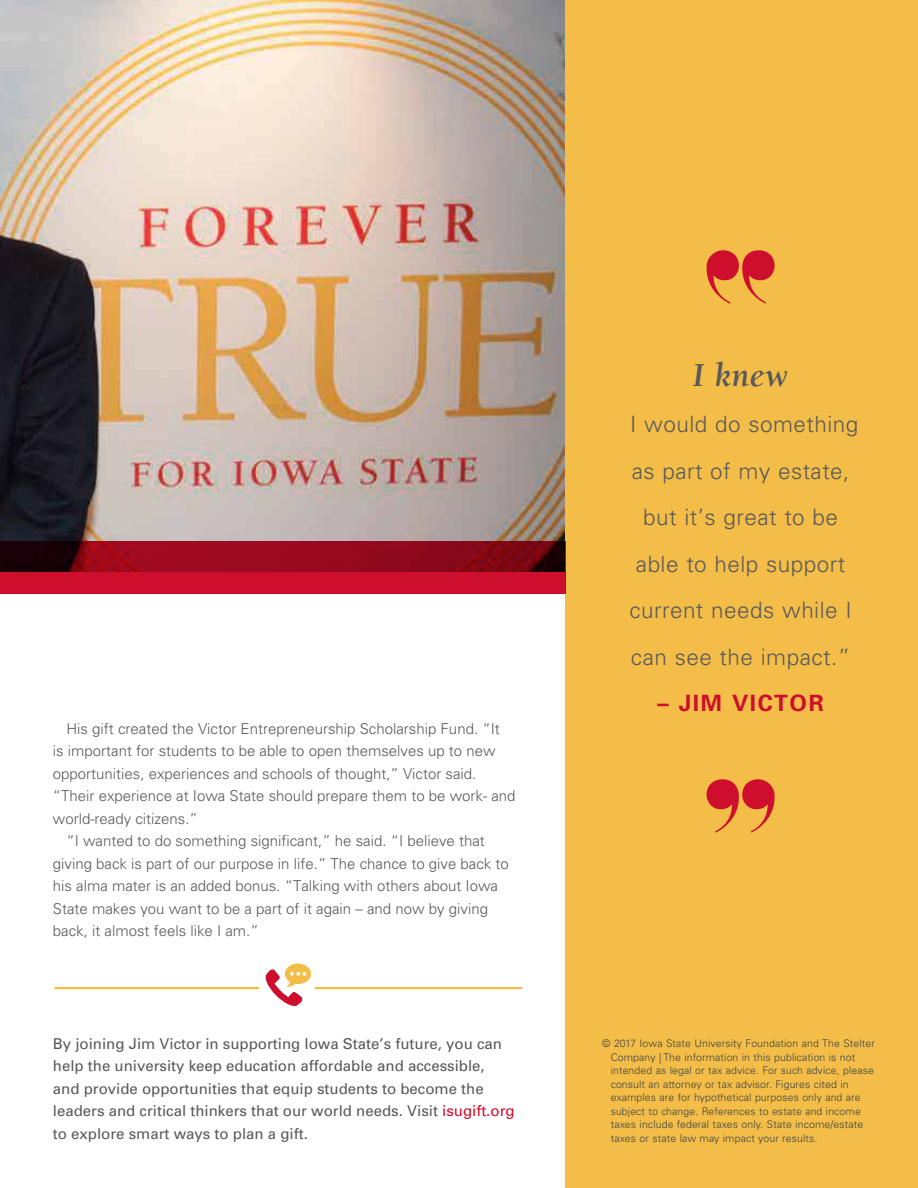
<style>
.page{position:relative;width:918px;height:1188px;background:#fff}
.page>*{position:absolute;margin:0;border:0;box-sizing:border-box;transform-origin:0 0}
.t1{font:italic 700 34.5px "Berkeley";color:#58595b}
.t2{font:300 22.5px/46.5px "Univers";letter-spacing:.02em;color:#58595b;text-align:center}
.t3{font:700 22.5px "Univers";letter-spacing:.07em;color:#ce0e2d}
.t4{font:300 15px "Univers";color:#58595b}
.t5{font:15px/22.5px "Univers";color:#58595b}
.t6{font:300 10.5px/13.5px "Univers";letter-spacing:.01em;color:#3d4543}
.s1{color:#ce0e2d}
</style>
<div class="page">
<img style="left:0;top:0;width:566px;height:542px">
<div style="left:566px;top:0;width:352px;height:1188px;background:#f3bd48"></div>
<svg style="left:706px;top:250px;width:69px;height:54px"></svg>
<svg style="left:707px;top:779px;width:68px;height:54px"></svg>
<hr style="left:54px;top:987px;width:468px;height:2px;background:#f3bd48">
<div style="left:260px;top:976px;width:55px;height:22px;background:#fff"></div>
<svg style="left:265px;top:964px;width:46px;height:42px"></svg>
<svg style="left:0;top:542px;width:566px;height:52px"></svg>
<hr style="left:917px;top:1139px;width:1px;height:49px;background:#ce0e2d">
<p class="t4" style="left:66px;top:719px;width:435px">His gift created the Victor Entrepreneurship Scholarship Fund. “It</p>
<p class="t4" style="left:53px;top:742px;width:444px">is important for students to be able to open themselves up to new</p>
<p class="t4" style="left:53px;top:764px;width:425px">opportunities, experiences and schools of thought,” Victor said.</p>
<p class="t4" style="left:53px;top:787px;width:464px">“Their experience at Iowa State should prepare them to be work- and</p>
<p class="t4" style="left:53px;top:809px;width:147px">world-ready citizens.”</p>
<p class="t4" style="left:66px;top:832px;width:420px">“I wanted to do something significant,” he said. “I believe that</p>
<p class="t4" style="left:53px;top:854px;width:457px">giving back is part of our purpose in life.” The chance to give back to</p>
<p class="t4" style="left:53px;top:877px;width:447px">his alma mater is an added bonus. “Talking with others about Iowa</p>
<p class="t4" style="left:53px;top:899px;width:437px">State makes you want to be a part of it again – and now by giving</p>
<p class="t4" style="left:53px;top:922px;width:207px">back, it almost feels like I am.”</p>
<p class="t5" style="left:53px;top:1032px;width:463px">By joining Jim Victor in supporting Iowa State’s future, you can help the university keep education affordable and accessible, and provide opportunities that equip students to become the leaders and critical thinkers that our world needs. Visit <span class="s1">isugift.org </span>to explore smart ways to plan a gift.</p>
<h1 class="t1" style="left:693px;top:357px;width:97px">I knew</h1>
<h2 class="t2" style="left:630px;top:401px;width:230px">I would do something as part of my estate, but it’s great to be able to help support current needs while I can see the impact.”</h2>
<h2 class="t3" style="left:658px;top:690px;width:168px">– JIM VICTOR</h2>
<p class="t6" style="left:611px;top:1037px;width:266px;text-indent:-9px">© 2017 Iowa State University Foundation and The Stelter Company | The information in this publication is not intended as legal or tax advice. For such advice, please consult an attorney or tax advisor. Figures cited in examples are for hypothetical purposes only and are subject to change. References to estate and income taxes include federal taxes only. State income/estate taxes or state law may impact your results.</p>
</div>
